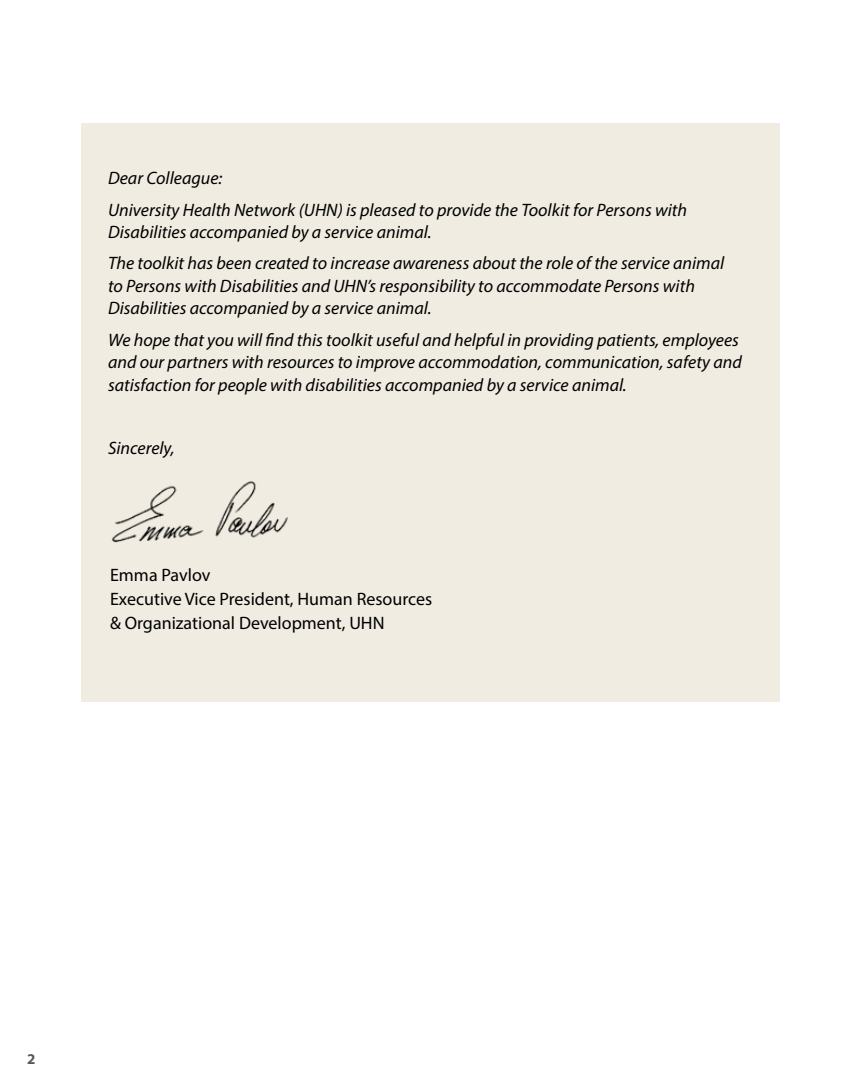
<style>
.page{position:relative;width:864px;height:1080px;background:#fff}
.page>*{position:absolute;margin:0;border:0;box-sizing:border-box;transform-origin:0 0}
.t1{font:italic 18px/22.5px "Myriad Pro";color:#000}
.t2{font:18px/24px "Myriad Pro";color:#000}
.t3{font:700 15px "Myriad Pro";color:#58595b}
</style>
<div class="page">
<div style="left:81px;top:123px;width:699px;height:579px;background:#f0ece1"></div>
<img style="left:112px;top:481px;width:176px;height:62px">
<p class="t1" style="left:108px;top:162px;width:581px;line-height:31.3px">Dear Colleague:<br>University Health Network (UHN) is pleased to provide the Toolkit for Persons with</p>
<p class="t1" style="left:108px;top:216px;width:618px;line-height:31.3px">Disabilities accompanied by a service animal.<br>The toolkit has been created to increase awareness about the role of the service animal</p>
<p class="t1" style="left:108px;top:274px;width:588px">to Persons with Disabilities and UHN’s responsibility to accommodate Persons with<br>Disabilities accompanied by a service animal.</p>
<p class="t1" style="left:108px;top:328px;width:635px">We hope that you will find this toolkit useful and helpful in providing patients, employees and our partners with resources to improve accommodation, communication, safety and satisfaction for people with disabilities accompanied by a service animal.</p>
<p class="t1" style="left:108px;top:436px;width:68px">Sincerely,</p>
<p class="t2" style="left:110px;top:563px;width:324px">Emma Pavlov<br>Executive Vice President, Human Resources &amp; Organizational Development, UHN</p>
<p class="t3" style="left:27px;top:1049px;width:10px">2</p>
</div>
